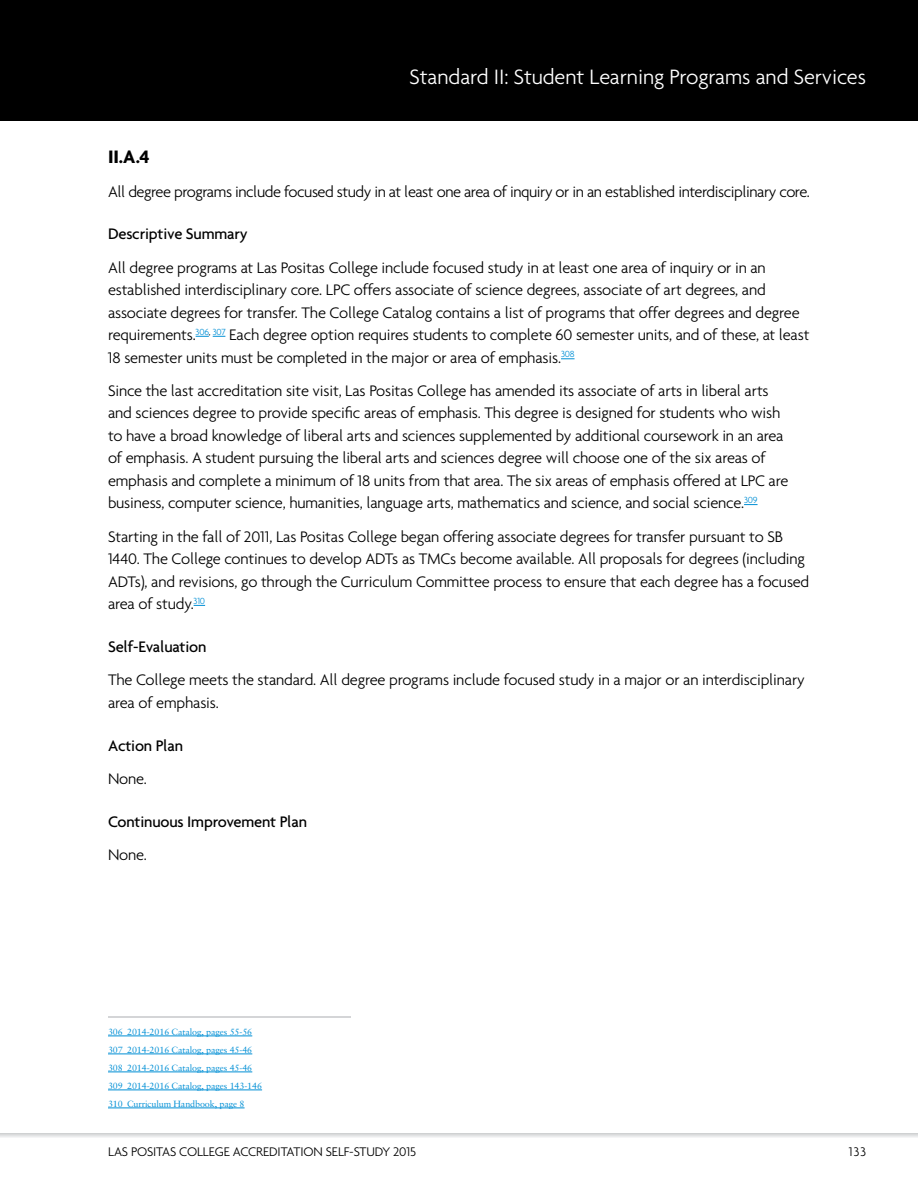
<style>
.page{position:relative;width:918px;height:1188px;background:#fff}
.page>*{position:absolute;margin:0;border:0;box-sizing:border-box;transform-origin:0 0}
.t1{font:300 22.5px "Agenda";letter-spacing:-.005em;color:#fff}
.t2{font:700 19.5px "Agenda";color:#000}
.t3{font:300 16.5px/22.5px "Agenda";letter-spacing:-.01em;color:#000}
.t4{font:300 16.5px "Agenda";letter-spacing:-.03em;color:#000}
.t5{font:500 16.5px "Agenda";letter-spacing:-.01em;color:#000}
.t6{font:300 13.5px "Agenda";letter-spacing:-.01em;color:#000}
.t7{font:9px/18px "Sabon";letter-spacing:-.01em;color:#008fd5}
</style>
<div class="page">
<div style="left:0;top:0;width:918px;height:122px;background:#000"></div>
<svg style="left:0;top:1133px;width:918px;height:4px;background:#dddedf"></svg>
<svg style="left:196px;top:336px;width:29px;height:1px"></svg>
<svg style="left:561px;top:359px;width:14px;height:1px"></svg>
<svg style="left:744px;top:504px;width:14px;height:1px"></svg>
<hr style="left:108px;top:1017px;width:243px;height:1px;background:#abadb0">
<hr style="left:108px;top:1036px;width:144px;height:1px;background:#008fd5">
<hr style="left:108px;top:1054px;width:144px;height:1px;background:#008fd5">
<hr style="left:108px;top:1072px;width:144px;height:1px;background:#008fd5">
<hr style="left:108px;top:1090px;width:154px;height:1px;background:#008fd5">
<hr style="left:108px;top:1108px;width:137px;height:1px;background:#008fd5">
<h1 class="t1" style="left:410px;top:63px;width:458px">Standard II: Student Learning Programs and Services</h1>
<p class="t2" style="left:108px;top:145px;width:43px">II.A.4</p>
<p class="t4" style="left:108px;top:182px;width:704px">All degree programs include focused study in at least one area of inquiry or in an established interdisciplinary core.</p>
<p class="t5" style="left:108px;top:224px;width:141px">Descriptive Summary</p>
<p class="t3" style="left:108px;top:256px;width:703px">All degree programs at Las Positas College include focused study in at least one area of inquiry or in an established interdisciplinary core. LPC offers associate of science degrees, associate of art degrees, and associate degrees for transfer. The College Catalog contains a list of programs that offer degrees and degree requirements.<sup>306</sup><sup>,</sup> <sup>307</sup> Each degree option requires students to complete 60 semester units, and of these, at least 18 semester units must be completed in the major or area of emphasis.<sup>308</sup></p>
<p class="t3" style="left:108px;top:379px;width:682px">Since the last accreditation site visit, Las Positas College has amended its associate of arts in liberal arts and sciences degree to provide specific areas of emphasis. This degree is designed for students who wish to have a broad knowledge of liberal arts and sciences supplemented by additional coursework in an area of emphasis. A student pursuing the liberal arts and sciences degree will choose one of the six areas of emphasis and complete a minimum of 18 units from that area. The six areas of emphasis offered at LPC are business, computer science, humanities, language arts, mathematics and science, and social science.<sup>309</sup></p>
<p class="t3" style="left:108px;top:525px;width:703px">Starting in the fall of 2011, Las Positas College began offering associate degrees for transfer pursuant to SB 1440. The College continues to develop ADTs as TMCs become available. All proposals for degrees (including ADTs), and revisions, go through the Curriculum Committee process to ensure that each degree has a focused area of study.<sup>310</sup></p>
<p class="t5" style="left:108px;top:637px;width:100px">Self-Evaluation</p>
<p class="t3" style="left:108px;top:669px;width:698px">The College meets the standard. All degree programs include focused study in a major or an interdisciplinary area of emphasis.</p>
<p class="t5" style="left:108px;top:735px;width:77px">Action Plan</p>
<p class="t3" style="left:108px;top:767px;width:41px">None.</p>
<p class="t5" style="left:108px;top:811px;width:201px">Continuous Improvement Plan</p>
<p class="t3" style="left:108px;top:843px;width:41px">None.</p>
<p class="t7" style="left:108px;top:1023px;width:156px">306 2014-2016 Catalog, pages 55-56<br>307 2014-2016 Catalog, pages 45-46<br>308 2014-2016 Catalog, pages 45-46<br>309 2014-2016 Catalog, pages 143-146<br>310 Curriculum Handbook, page 8</p>
<p class="t6" style="left:108px;top:1144px;width:310px">LAS POSITAS COLLEGE ACCREDITATION SELF-STUDY 2015</p>
<p class="t6" style="left:849px;top:1144px;width:19px">133</p>
</div>
